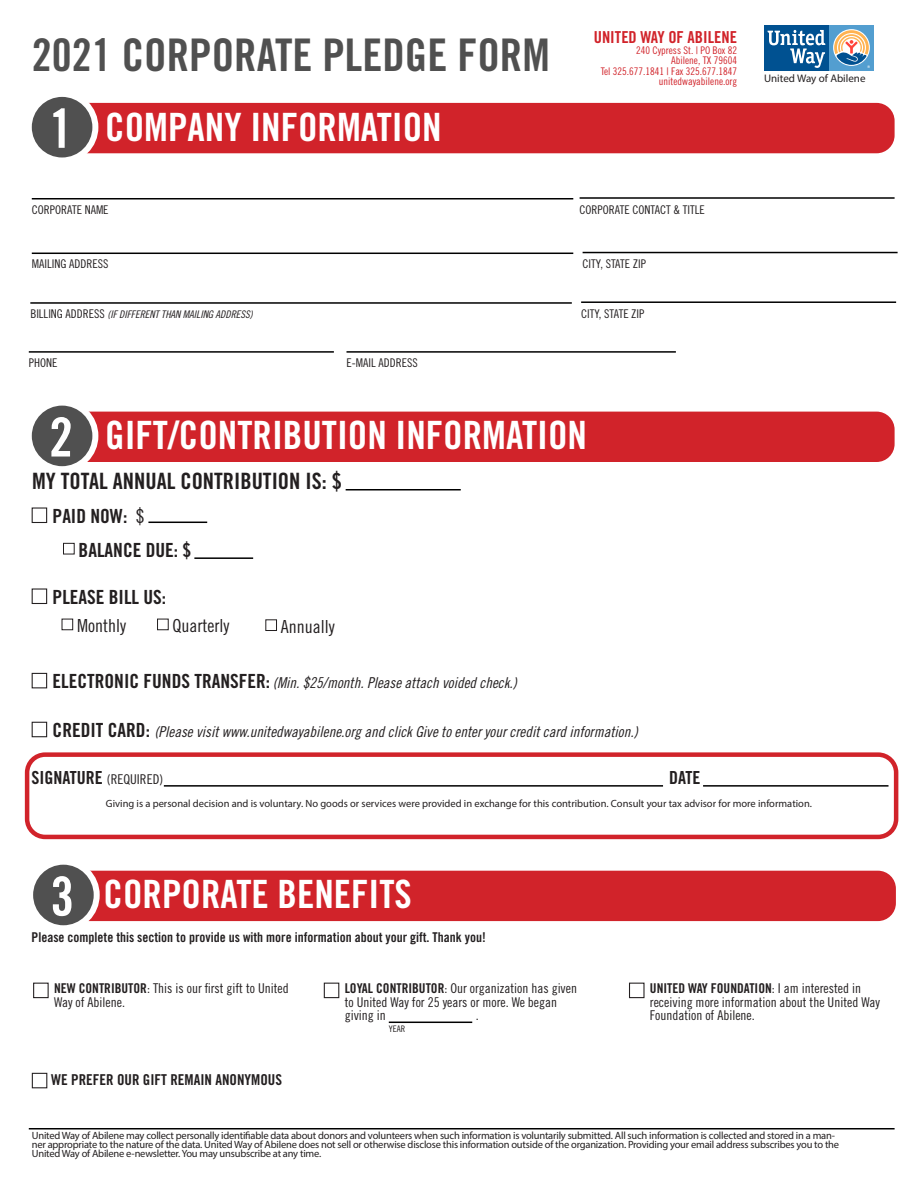
<style>
.page{position:relative;width:918px;height:1188px;background:#fff}
.page>*{position:absolute;margin:0;border:0;box-sizing:border-box;transform-origin:0 0}
.t1{font:54px "Trade Gothic Bold Cond Twenty";color:#fff}
.t2{font:45px "Trade Gothic Bold Cond Twenty";color:#505050}
.t3{font:39px "Trade Gothic Bold Cond Twenty";color:#fff}
.t4{font:22.5px "Trade Gothic Bold Cond Twenty";color:#231f20}
.t5{font:19.5px "Trade Gothic Bold Cond Twenty";color:#231f20}
.t6{font:18px "Trade Gothic Cond Eighteen";color:#231f20}
.t7{font:18px "Trade Gothic Bold Cond Twenty";color:#231f20}
.t8{font:16.5px "Trade Gothic Bold Cond Twenty";color:#d1232a}
.t9{font:15px "Trade Gothic Cond Eighteen Obl";color:#231f20}
.t10{font:15px "Trade Gothic Bold Cond Twenty";color:#231f20}
.t11{font:13.5px/13.5px "Trade Gothic Cond Eighteen";color:#231f20}
.t12{font:13.5px "Trade Gothic Bold Cond Twenty";color:#231f20}
.t13{font:12px "Trade Gothic Cond Eighteen";color:#231f20}
.t14{font:10.95px "Myriad Pro";color:#231f20}
.t15{font:10.5px/9px "Myriad Pro";letter-spacing:-.02em;color:#231f20}
.t16{font:10.5px "Myriad Pro";color:#231f20}
.t17{font:10.5px "Trade Gothic Cond Eighteen";color:#d1232a}
.t18{font:10.5px "Trade Gothic Cond Eighteen Obl";color:#231f20}
.t19{font:9px "Trade Gothic Cond Eighteen";color:#231f20}
.s1{font-family:"Trade Gothic Cond Eighteen";font-size:12px}
.s2{font-family:"Trade Gothic Cond Eighteen"}
.s3{font-family:"Trade Gothic Bold Cond Twenty";font-size:19.5px}
.s4{font-family:"Trade Gothic Bold Cond Twenty";font-size:18px}
.s5{font-family:"Trade Gothic Bold Cond Twenty"}
</style>
<div class="page">
<div style="left:70px;top:103px;width:825px;height:50px;background:#d1232a;border-radius:18px"></div>
<div style="left:29px;top:94px;width:66px;height:66px;background:#505050;border-radius:50%"></div>
<div style="left:26px;top:91px;width:72px;height:73px;border:6px solid #fff;border-radius:50%"></div>
<div style="left:70px;top:412px;width:825px;height:50px;background:#d1232a;border-radius:18px"></div>
<div style="left:29px;top:403px;width:66px;height:66px;background:#505050;border-radius:50%"></div>
<div style="left:26px;top:400px;width:72px;height:72px;border:6px solid #fff;border-radius:50%"></div>
<div style="left:72px;top:871px;width:824px;height:50px;background:#d1232a;border-radius:18px"></div>
<div style="left:30px;top:862px;width:67px;height:66px;background:#505050;border-radius:50%"></div>
<div style="left:27px;top:859px;width:73px;height:72px;border:6px solid #fff;border-radius:50%"></div>
<hr style="left:29px;top:1128px;width:866px;height:2px;background:#000">
<hr style="left:32px;top:198px;width:541px;height:2px;background:#000">
<hr style="left:580px;top:197px;width:315px;height:2px;background:#000">
<hr style="left:32px;top:253px;width:541px;height:1px;background:#000">
<hr style="left:583px;top:252px;width:315px;height:1px;background:#000">
<hr style="left:29px;top:351px;width:305px;height:2px;background:#000">
<hr style="left:346px;top:351px;width:330px;height:2px;background:#000">
<div style="left:32px;top:507px;width:15px;height:16px;border:1px solid #231f20"></div>
<div style="left:62px;top:619px;width:11px;height:11px;border:1px solid #231f20"></div>
<div style="left:157px;top:619px;width:12px;height:11px;border:1px solid #231f20"></div>
<div style="left:32px;top:588px;width:15px;height:16px;border:1px solid #231f20"></div>
<div style="left:32px;top:673px;width:15px;height:15px;border:1px solid #231f20"></div>
<hr style="left:346px;top:489px;width:115px;height:1px;background:#000">
<hr style="left:164px;top:785px;width:499px;height:2px;background:#000">
<hr style="left:703px;top:785px;width:186px;height:2px;background:#000">
<div style="left:32px;top:1073px;width:15px;height:15px;border:1px solid #231f20"></div>
<hr style="left:30px;top:302px;width:542px;height:2px;background:#000">
<hr style="left:581px;top:301px;width:315px;height:2px;background:#000">
<div style="left:265px;top:619px;width:12px;height:12px;border:1px solid #231f20"></div>
<hr style="left:148px;top:522px;width:59px;height:1px;background:#000">
<div style="left:63px;top:543px;width:12px;height:11px;border:1px solid #231f20"></div>
<hr style="left:194px;top:557px;width:59px;height:2px;background:#000">
<div style="left:32px;top:722px;width:15px;height:15px;border:1px solid #231f20"></div>
<div style="left:25px;top:752px;width:873px;height:87px;border:4px solid #d1232a;border-radius:18px"></div>
<div style="left:324px;top:983px;width:15px;height:15px;border:1px solid #231f20"></div>
<div style="left:33px;top:983px;width:16px;height:15px;border:1px solid #231f20"></div>
<div style="left:629px;top:983px;width:16px;height:15px;border:1px solid #231f20"></div>
<hr style="left:389px;top:1022px;width:83px;height:1px;background:#000">
<div style="left:829px;top:25px;width:45px;height:46px;background:#539ed0"></div>
<div style="left:765px;top:25px;width:64px;height:46px;background:#005191"></div>
<svg style="left:833px;top:29px;width:37px;height:37px"></svg>
<svg style="left:768px;top:30px;width:57px;height:38px"></svg>
<svg style="left:834px;top:30px;width:36px;height:38px"></svg>
<p class="t2" style="left:32px;top:28px;width:520px">2021 CORPORATE PLEDGE FORM</p>
<p class="t1" style="left:49px;top:96px;width:25px">1</p>
<p class="t3" style="left:105px;top:103px;width:338px">COMPANY INFORMATION</p>
<p class="t8" style="left:594px;top:28px;width:145px">UNITED WAY OF ABILENE</p>
<p class="t17" style="left:636px;top:44px;width:102px">240 Cypress St. | PO Box 82</p>
<p class="t17" style="left:671px;top:54px;width:67px">Abilene, TX 79604</p>
<p class="t17" style="left:601px;top:65px;width:138px">Tel 325.677.1841 | Fax 325.677.1847</p>
<p class="t17" style="left:659px;top:75px;width:80px">unitedwayabilene.org</p>
<p class="t13" style="left:32px;top:202px;width:78px">CORPORATE NAME</p>
<p class="t13" style="left:580px;top:202px;width:127px">CORPORATE CONTACT &amp; TITLE</p>
<p class="t13" style="left:32px;top:257px;width:78px">MAILING ADDRESS</p>
<p class="t13" style="left:583px;top:257px;width:65px">CITY, STATE ZIP</p>
<p class="t18" style="left:30px;top:308px;width:224px"><span class="s1">BILLING ADDRESS</span> (IF DIFFERENT THAN MAILING ADDRESS)</p>
<p class="t13" style="left:581px;top:307px;width:65px">CITY, STATE ZIP</p>
<p class="t13" style="left:29px;top:355px;width:30px">PHONE</p>
<p class="t13" style="left:346px;top:355px;width:73px">E-MAIL ADDRESS</p>
<p class="t1" style="left:49px;top:404px;width:25px">2</p>
<p class="t3" style="left:105px;top:411px;width:483px">GIFT/CONTRIBUTION INFORMATION</p>
<p class="t4" style="left:32px;top:468px;width:311px">MY TOTAL ANNUAL CONTRIBUTION IS: $</p>
<p class="t5" style="left:53px;top:504px;width:94px">PAID NOW: <span class="s2">$</span></p>
<p class="t5" style="left:79px;top:538px;width:114px">BALANCE DUE: $</p>
<p class="t5" style="left:53px;top:585px;width:115px">PLEASE BILL US:</p>
<p class="t6" style="left:77px;top:615px;width:50px">Monthly</p>
<p class="t6" style="left:173px;top:615px;width:58px">Quarterly</p>
<p class="t6" style="left:281px;top:616px;width:55px">Annually</p>
<p class="t9" style="left:53px;top:674px;width:466px"><span class="s3">ELECTRONIC FUNDS TRANSFER:</span> (Min. $25/month. Please attach voided check.)</p>
<p class="t9" style="left:53px;top:723px;width:587px"><span class="s3">CREDIT CARD:</span> (Please visit www.unitedwayabilene.org and click Give to enter your credit card information.)</p>
<p class="t14" style="left:764px;top:71px;width:103px">United Way of Abilene</p>
<p class="t11" style="left:32px;top:773px;width:133px"><span class="s4">SIGNATURE</span> (REQUIRED)</p>
<p class="t7" style="left:669px;top:767px;width:33px">DATE</p>
<p class="t16" style="left:106px;top:797px;width:708px">Giving is a personal decision and is voluntary. No goods or services were provided in exchange for this contribution. Consult your tax advisor for more information.</p>
<p class="t1" style="left:50px;top:864px;width:25px">3</p>
<p class="t3" style="left:104px;top:870px;width:310px">CORPORATE BENEFITS</p>
<p class="t12" style="left:32px;top:929px;width:456px">Please complete this section to provide us with more information about your gift. Thank you!</p>
<p class="t11" style="left:54px;top:981px;width:236px"><span class="s5">NEW CONTRIBUTOR</span>: This is our first gift to United<br>Way of Abilene.</p>
<p class="t11" style="left:650px;top:981px;width:231px"><span class="s5">UNITED WAY FOUNDATION</span>: I am interested in receiving more information about the United Way<br>Foundation of Abilene.</p>
<p class="t19" style="left:389px;top:1023px;width:18px">YEAR</p>
<p class="t11" style="left:345px;top:981px;width:234px"><span class="s5">LOYAL CONTRIBUTOR</span>: Our organization has given to United Way for 25 years or more. We began giving in</p>
<p class="t11" style="left:476px;top:1008px;width:4px">.</p>
<p class="t10" style="left:51px;top:1070px;width:232px">WE PREFER OUR GIFT REMAIN ANONYMOUS</p>
<p class="t15" style="left:32px;top:1131px;width:809px">United Way of Abilene may collect personally identifiable data about donors and volunteers when such information is voluntarily submitted. All such information is collected and stored in a man&shy;ner appropriate to the nature of the data. United Way of Abilene does not sell or otherwise disclose this information outside of the organization. Providing your email address subscribes you to the<br>United Way of Abilene e-newsletter. You may unsubscribe at any time.</p>
</div>
